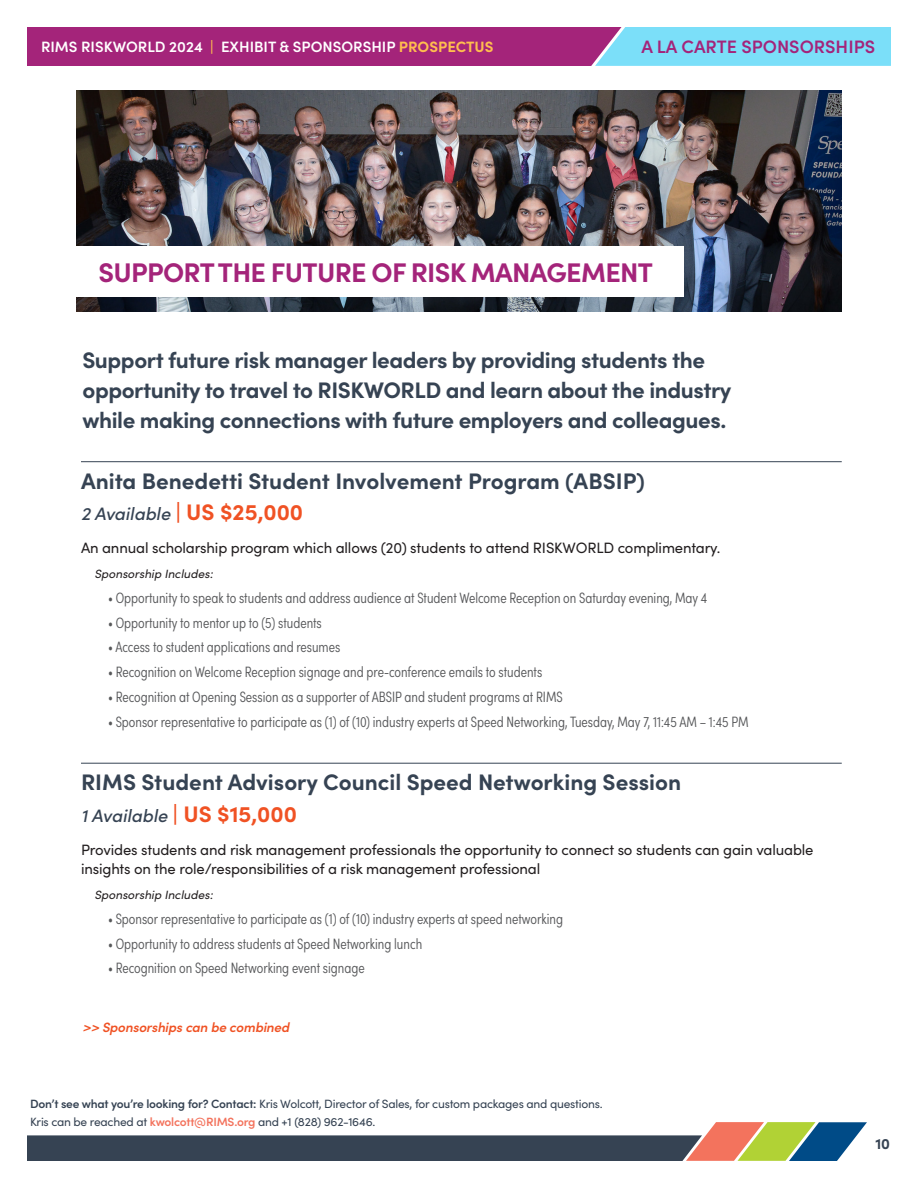
<style>
.page{position:relative;width:918px;height:1188px;background:#fff}
.page>*{position:absolute;margin:0;border:0;box-sizing:border-box;transform-origin:0 0}
.t1{font:700 27px "Sofia Pro";letter-spacing:-.025em;color:#a4247a}
.t2{font:700 22.5px/30px "Sofia Pro";letter-spacing:-.02em;color:#364353}
.t3{font:700 22.5px "Sofia Pro";color:#364353}
.t4{font:italic 500 18px "Sofia Pro";color:#364353}
.t5{font:600 18px "Sofia Pro";color:#a4247a}
.t6{font:300 15px "Sofia Pro Condensed";color:#57585a}
.t7{font:15px/19.5px "Sofia Pro";letter-spacing:-.01em;color:#231f20}
.t8{font:600 15px "Sofia Pro";color:#fff}
.t9{font:700 15px "Sofia Pro";color:#364353}
.t10{font:italic 600 13.5px "Sofia Pro";letter-spacing:-.01em;color:#f05224}
.t11{font:12px/18px "Sofia Pro";letter-spacing:-.02em;color:#364353}
.t12{font:italic 12px "Sofia Pro";color:#231f20}
.s1{color:#ffbe4e}
.s2{font-weight:700;color:#ffbe4e}
.s3{font-weight:700;font-style:normal;font-size:22.5px;color:#f05224}
.s4{font-weight:600}
.s5{font-weight:600;color:#f3735d}
</style>
<div class="page">
<div style="left:27px;top:27px;width:864px;height:39px;background:#a4247a"></div>
<svg style="left:27px;top:1122px;width:840px;height:39px"></svg>
<svg style="left:591px;top:27px;width:300px;height:39px;background:#7fd5f2"></svg>
<img style="left:76px;top:91px;width:766px;height:221px">
<hr style="left:81px;top:461px;width:761px;height:1px;background:#364353">
<hr style="left:81px;top:763px;width:761px;height:1px;background:#364353">
<div style="left:38px;top:246px;width:646px;height:51px;background:#fff"></div>
<p class="t8" style="left:41px;top:35px;width:454px">RIMS RISKWORLD 2024 <span class="s1">|</span> EXHIBIT &amp; SPONSORSHIP <span class="s2">PROSPECTUS</span></p>
<p class="t5" style="left:641px;top:33px;width:235px">A LA CARTE SPONSORSHIPS</p>
<p class="t1" style="left:98px;top:251px;width:556px">SUPPORT THE FUTURE OF RISK MANAGEMENT</p>
<p class="t2" style="left:82px;top:344px;width:650px">Support future risk manager leaders by providing students the opportunity to travel to RISKWORLD and learn about the industry while making connections with future employers and colleagues.</p>
<p class="t3" style="left:81px;top:464px;width:566px">Anita Benedetti Student Involvement Program (ABSIP)</p>
<p class="t4" style="left:81px;top:501px;width:224px">2 Available <span class="s3">| US $25,000</span></p>
<p class="t7" style="left:81px;top:538px;width:641px">An annual scholarship program which allows (20) students to attend RISKWORLD complimentary.</p>
<p class="t12" style="left:94px;top:565px;width:120px">Sponsorship Includes:</p>
<p class="t6" style="left:108px;top:587px;width:601px">• Opportunity to speak to students and address audience at Student Welcome Reception on Saturday evening, May 4</p>
<p class="t6" style="left:108px;top:612px;width:215px">• Opportunity to mentor up to (5) students</p>
<p class="t6" style="left:108px;top:636px;width:234px">• Access to student applications and resumes</p>
<p class="t6" style="left:108px;top:661px;width:436px">• Recognition on Welcome Reception signage and pre-conference emails to students</p>
<p class="t6" style="left:108px;top:686px;width:456px">• Recognition at Opening Session as a supporter of ABSIP and student programs at RIMS</p>
<p class="t6" style="left:108px;top:711px;width:642px">• Sponsor representative to participate as (1) of (10) industry experts at Speed Networking, Tuesday, May 7, 11:45 AM – 1:45 PM</p>
<p class="t3" style="left:81px;top:765px;width:602px">RIMS Student Advisory Council Speed Networking Session</p>
<p class="t4" style="left:81px;top:802px;width:218px">1 Available <span class="s3">| US $15,000</span></p>
<p class="t7" style="left:81px;top:839px;width:734px">Provides students and risk management professionals the opportunity to connect so students can gain valuable insights on the role/responsibilities of a risk management professional</p>
<p class="t12" style="left:94px;top:886px;width:120px">Sponsorship Includes:</p>
<p class="t6" style="left:108px;top:908px;width:457px">• Sponsor representative to participate as (1) of (10) industry experts at speed networking</p>
<p class="t6" style="left:108px;top:933px;width:316px">• Opportunity to address students at Speed Networking lunch</p>
<p class="t6" style="left:108px;top:957px;width:258px">• Recognition on Speed Networking event signage</p>
<p class="t10" style="left:82px;top:1017px;width:208px">&gt;&gt; Sponsorships can be combined</p>
<p class="t11" style="left:30px;top:1094px;width:574px"><span class="s4">Don’t see what you’re looking for? Contact:</span> Kris Wolcott, Director of Sales, for custom packages and questions.<br>Kris can be reached at <span class="s5">kwolcott@RIMS.org</span> and +1 (828) 962-1646.</p>
<p class="t9" style="left:875px;top:1132px;width:16px">10</p>
</div>
